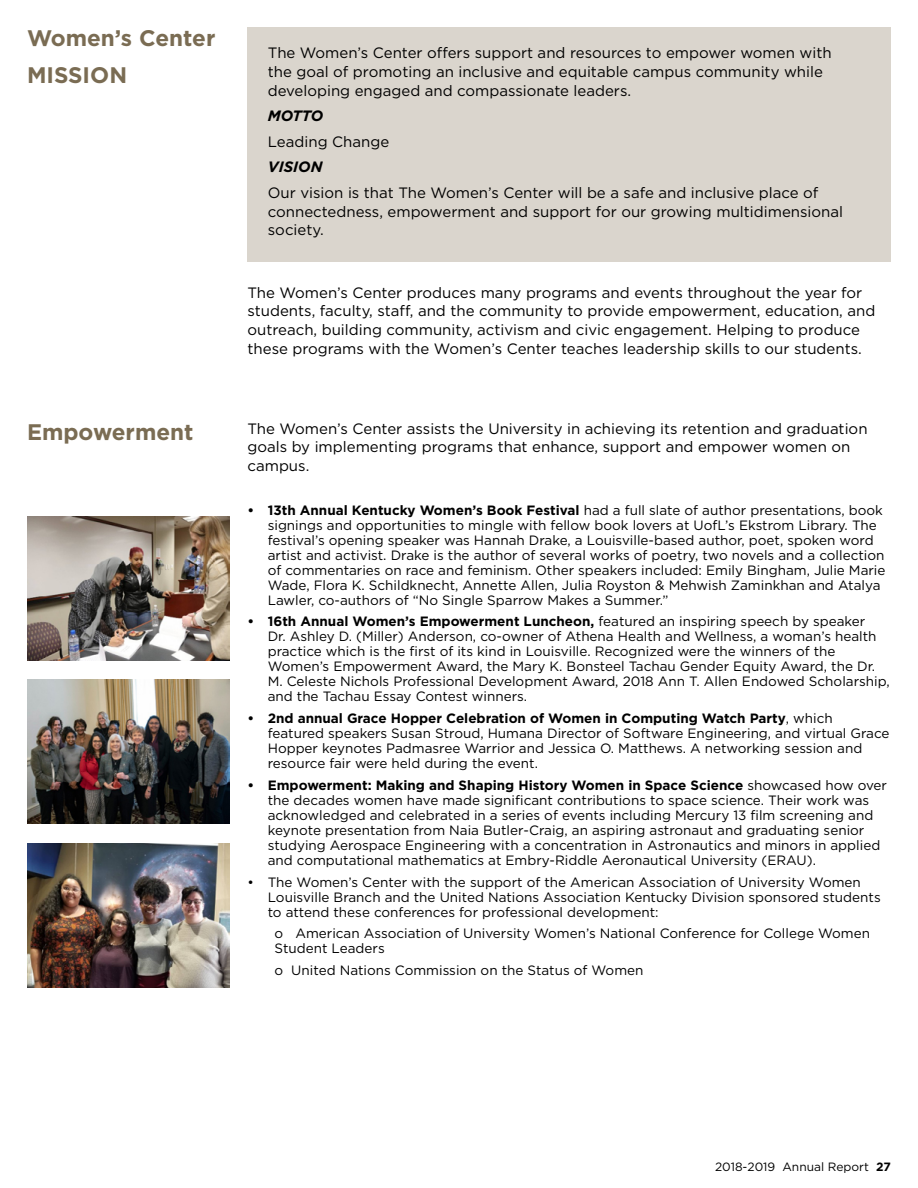
<style>
.page{position:relative;width:918px;height:1188px;background:#fff}
.page>*{position:absolute;margin:0;border:0;box-sizing:border-box;transform-origin:0 0}
.Heading_1{font:700 22.5px "Gotham HTF";color:#7a6c53}
.body{font:15px/18.8px "Gotham HTF";color:#000}
.body-2{font:italic 700 15px "Gotham HTF";color:#000}
.bullet{font:13.5px/15px "Gotham HTF";color:#000}
.body-3{font:12px "Gotham HTF";color:#000}
.s1{font-weight:700}
</style>
<div class="page">
<div style="left:248px;top:27px;width:643px;height:234px;background:#dad5cd"></div>
<img style="left:27px;top:516px;width:202px;height:145px">
<img style="left:27px;top:679px;width:203px;height:144px">
<img style="left:27px;top:843px;width:203px;height:145px">
<p class="Heading_1" style="left:27px;top:25px;width:190px">Women’s Center</p>
<p class="Heading_1" style="left:27px;top:62px;width:102px">MISSION</p>
<p class="body" style="left:268px;top:43px;width:565px">The Women’s Center offers support and resources to empower women with the goal of promoting an inclusive and equitable campus community while developing engaged and compassionate leaders.</p>
<p class="body-2" style="left:268px;top:107px;width:57px">MOTTO</p>
<p class="body" style="left:268px;top:132px;width:123px">Leading Change</p>
<p class="body-2" style="left:268px;top:158px;width:56px">VISION</p>
<p class="body" style="left:268px;top:183px;width:577px">Our vision is that The Women’s Center will be a safe and inclusive place of connectedness, empowerment and support for our growing multidimensional society.</p>
<p class="body" style="left:248px;top:283px;width:629px">The Women’s Center produces many programs and events throughout the year for students, faculty, staff, and the community to provide empowerment, education, and outreach, building community, activism and civic engagement. Helping to produce these programs with the Women’s Center teaches leadership skills to our students.</p>
<p class="Heading_1" style="left:27px;top:419px;width:168px">Empowerment</p>
<p class="body" style="left:248px;top:419px;width:622px">The Women’s Center assists the University in achieving its retention and graduation goals by implementing programs that enhance, support and empower women on campus.</p>
<p class="bullet" style="left:268px;top:502px;width:619px;text-indent:-20px"><span class="s1">• 13th Annual Kentucky Women’s Book Festival</span> had a full slate of author presentations, book signings and opportunities to mingle with fellow book lovers at UofL’s Ekstrom Library. The festival’s opening speaker was Hannah Drake, a Louisville-based author, poet, spoken word artist and activist. Drake is the author of several works of poetry, two novels and a collection of commentaries on race and feminism. Other speakers included: Emily Bingham, Julie Marie Wade, Flora K. Schildknecht, Annette Allen, Julia Royston &amp; Mehwish Zaminkhan and Atalya Lawler, co-authors of “No Single Sparrow Makes a Summer.”</p>
<p class="bullet" style="left:268px;top:614px;width:624px;text-indent:-20px"><span class="s1">• 16th Annual Women’s Empowerment Luncheon,</span> featured an inspiring speech by speaker<br>Dr. Ashley D. (Miller) Anderson, co-owner of Athena Health and Wellness, a woman’s health practice which is the first of its kind in Louisville. Recognized were the winners of the Women’s Empowerment Award, the Mary K. Bonsteel Tachau Gender Equity Award, the Dr.<br>M. Celeste Nichols Professional Development Award, 2018 Ann T. Allen Endowed Scholarship, and the Tachau Essay Contest winners.</p>
<p class="bullet" style="left:268px;top:711px;width:623px;text-indent:-20px"><span class="s1">• 2nd annual Grace Hopper Celebration of Women in Computing Watch Party</span>, which featured speakers Susan Stroud, Humana Director of Software Engineering, and virtual Grace Hopper keynotes Padmasree Warrior and Jessica O. Matthews. A networking session and resource fair were held during the event.</p>
<p class="bullet" style="left:268px;top:777px;width:621px;text-indent:-20px"><span class="s1">• Empowerment: Making and Shaping History Women in Space Science</span> showcased how over the decades women have made significant contributions to space science. Their work was acknowledged and celebrated in a series of events including Mercury 13 film screening and keynote presentation from Naia Butler-Craig, an aspiring astronaut and graduating senior studying Aerospace Engineering with a concentration in Astronautics and minors in applied and computational mathematics at Embry-Riddle Aeronautical University (ERAU).</p>
<p class="bullet" style="left:268px;top:874px;width:614px;text-indent:-20px">• The Women’s Center with the support of the American Association of University Women<br>Louisville Branch and the United Nations Association Kentucky Division sponsored students to attend these conferences for professional development:</p>
<p class="bullet" style="left:274px;top:926px;width:597px">o American Association of University Women’s National Conference for College Women<br>Student Leaders</p>
<p class="bullet" style="left:274px;top:963px;width:371px">o United Nations Commission on the Status of Women</p>
<p class="body-3" style="left:715px;top:1160px;width:177px">2018-2019 Annual Report <span class="s1">27</span></p>
</div>
